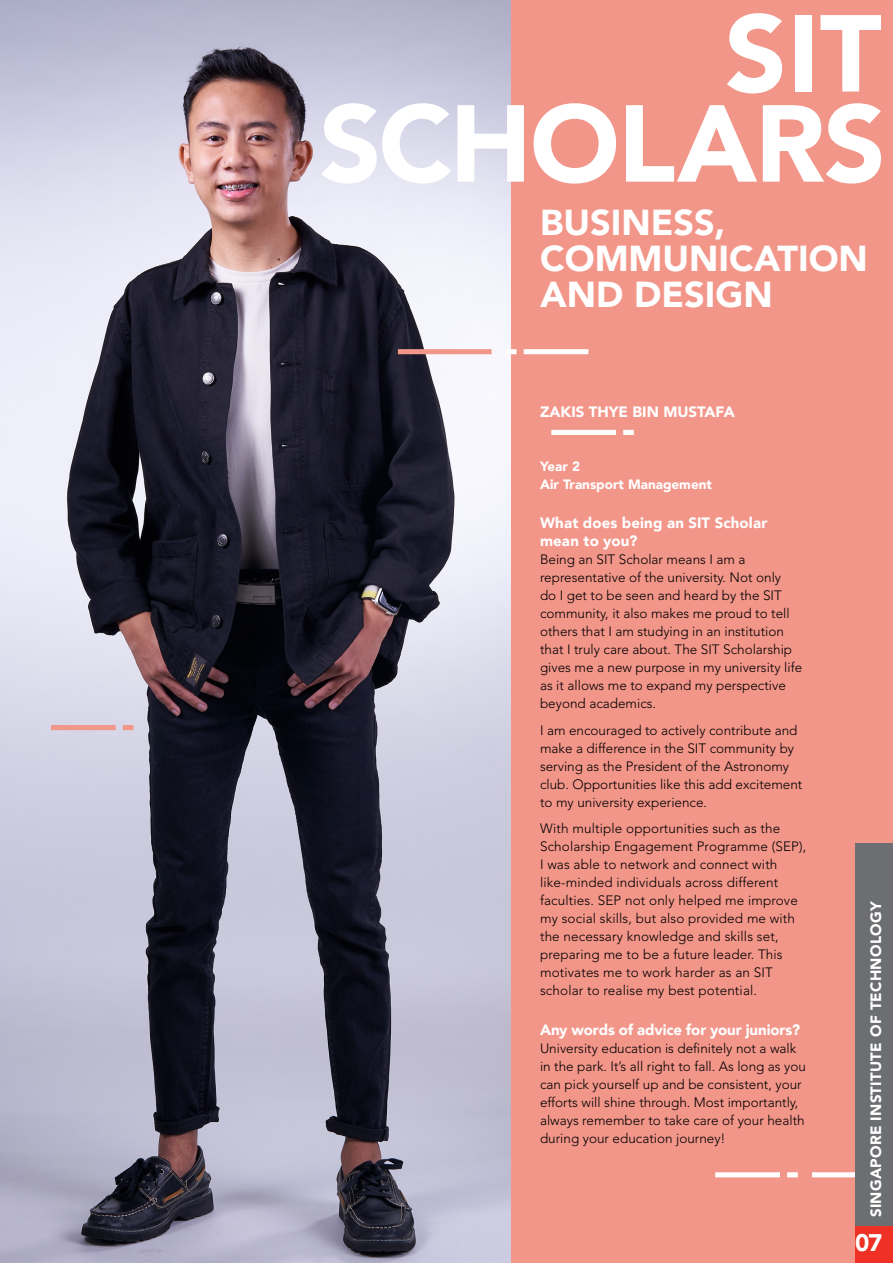
<style>
.page{position:relative;width:893px;height:1263px;background:#f3968a}
.page>*{position:absolute;margin:0;border:0;box-sizing:border-box;transform-origin:0 0}
.t1{font:900 36px/36px "Avenir";color:#fff}
.t2{font:900 24px "Avenir";color:#fff}
.t3{font:900 15px/18px "Avenir";letter-spacing:.005em;color:#fff}
.t4{font:300 13.5px/18px "Avenir LT Std";color:#000}
.t5{font:900 13.5px/18px "Avenir";color:#fff}
</style>
<div class="page">
<img style="left:0;top:0;width:510px;height:1263px">
<div style="left:51px;top:725px;width:65px;height:5px;background:#f3968a"></div>
<div style="left:123px;top:725px;width:11px;height:5px;background:#f3968a"></div>
<div style="left:524px;top:349px;width:64px;height:5px;background:#fff"></div>
<div style="left:506px;top:349px;width:10px;height:5px;background:#fff"></div>
<div style="left:398px;top:349px;width:94px;height:5px;background:#f3968a"></div>
<div style="left:715px;top:1172px;width:65px;height:5px;background:#fff"></div>
<div style="left:787px;top:1172px;width:11px;height:5px;background:#fff"></div>
<div style="left:812px;top:1172px;width:81px;height:5px;background:#fff"></div>
<div style="left:551px;top:430px;width:65px;height:5px;background:#fff"></div>
<div style="left:623px;top:430px;width:11px;height:5px;background:#fff"></div>
<svg style="left:322px;top:103px;width:559px;height:81px"></svg>
<svg style="left:727px;top:13px;width:55px;height:80px"></svg>
<div style="left:795px;top:15px;width:17px;height:77px;background:#fff"></div>
<svg style="left:820px;top:15px;width:61px;height:77px"></svg>
<div style="left:855px;top:1225px;width:38px;height:38px;background:#ee3124"></div>
<div style="left:855px;top:843px;width:38px;height:382px;background:#6d6e71"></div>
<h1 class="t1" style="left:540px;top:203px;width:329px">BUSINESS,<br>COMMUNICATION<br>AND DESIGN</h1>
<p class="t3" style="left:540px;top:402px;width:196px">ZAKIS THYE BIN MUSTAFA</p>
<p class="t5" style="left:540px;top:457px;width:173px">Year 2<br>Air Transport Management</p>
<p class="t3" style="left:540px;top:514px;width:229px">What does being an SIT Scholar mean to you?</p>
<p class="t4" style="left:540px;top:551px;width:264px">Being an SIT Scholar means I am a representative of the university. Not only<br>do I get to be seen and heard by the SIT community, it also makes me proud to tell others that I am studying in an institution that I truly care about. The SIT Scholarship gives me a new purpose in my university life as it allows me to expand my perspective beyond academics.</p>
<p class="t4" style="left:540px;top:721px;width:264px">I am encouraged to actively contribute and make a difference in the SIT community by serving as the President of the Astronomy club. Opportunities like this add excitement to my university experience.</p>
<p class="t4" style="left:540px;top:820px;width:268px">With multiple opportunities such as the Scholarship Engagement Programme (SEP), I was able to network and connect with like-minded individuals across different faculties. SEP not only helped me improve my social skills, but also provided me with the necessary knowledge and skills set, preparing me to be a future leader. This motivates me to work harder as an SIT scholar to realise my best potential.</p>
<p class="t3" style="left:540px;top:1020px;width:262px">Any words of advice for your juniors?</p>
<p class="t4" style="left:540px;top:1039px;width:267px">University education is definitely not a walk in the park. It’s all right to fall. As long as you can pick yourself up and be consistent, your efforts will shine through. Most importantly, always remember to take care of your health during your education journey!</p>
<p class="t3" style="left:866px;top:1217px;width:318px;rotate:-90deg">SINGAPORE INSTITUTE OF TECHNOLOGY</p>
<h2 class="t2" style="left:855px;top:1222px;width:29px">07</h2>
</div>
